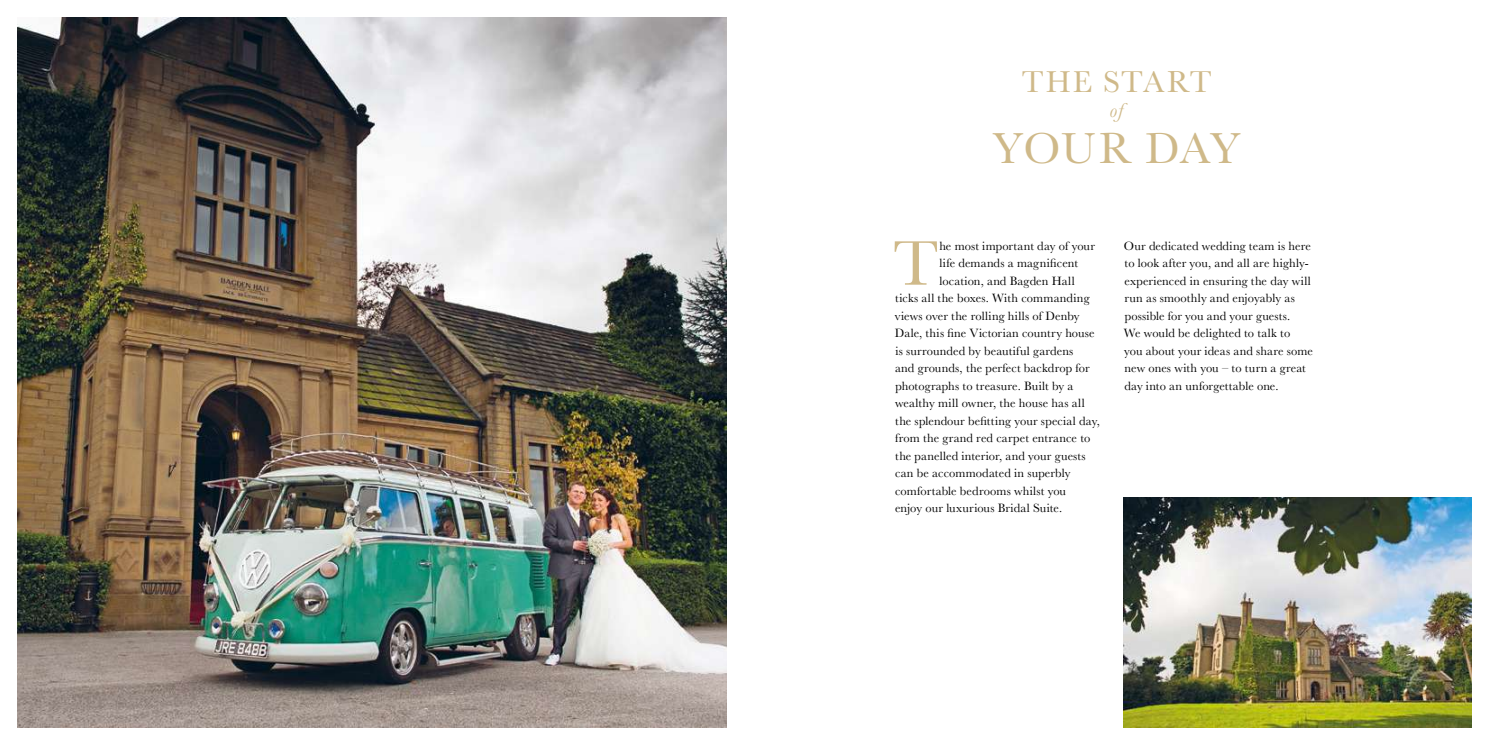
<style>
.page{position:relative;width:1489px;height:745px;background:#fff}
.page>*{position:absolute;margin:0;border:0;box-sizing:border-box;transform-origin:0 0}
.t1{font:65.38px "Baskerville";color:#cfb989}
.t2{font:45px "Baskerville";color:#cfb989}
.t3{font:31.25px "Baskerville";letter-spacing:.05em;color:#cfb989}
.t4{font:italic 20.88px "Baskerville";color:#cfb989}
.t5{font:12.5px/17.5px "Baskerville";letter-spacing:.01em;color:#000}
</style>
<div class="page">
<img style="left:18px;top:18px;width:708px;height:708px">
<img style="left:1123px;top:497px;width:347px;height:229px">
<h3 class="t3" style="left:1021px;top:62px;width:191px">THE START</h3>
<h3 class="t4" style="left:1109px;top:96px;width:15px">of</h3>
<h2 class="t2" style="left:992px;top:120px;width:249px">YOUR DAY</h2>
<h1 class="t1" style="left:892px;top:222px;width:47px">T</h1>
<p class="t5" style="left:939px;top:237px;width:157px">he most important day of your</p>
<p class="t5" style="left:939px;top:254px;width:140px">life demands a magnificent</p>
<p class="t5" style="left:939px;top:272px;width:137px">location, and Bagden Hall</p>
<p class="t5" style="left:895px;top:289px;width:196px">ticks all the boxes. With commanding</p>
<p class="t5" style="left:894px;top:307px;width:186px">views over the rolling hills of Denby</p>
<p class="t5" style="left:894px;top:324px;width:201px">Dale, this fine Victorian country house</p>
<p class="t5" style="left:895px;top:342px;width:179px">is surrounded by beautiful gardens</p>
<p class="t5" style="left:895px;top:359px;width:196px">and grounds, the perfect backdrop for</p>
<p class="t5" style="left:895px;top:377px;width:180px">photographs to treasure. Built by a</p>
<p class="t5" style="left:895px;top:394px;width:191px">wealthy mill owner, the house has all</p>
<p class="t5" style="left:895px;top:412px;width:206px">the splendour befitting your special day,</p>
<p class="t5" style="left:895px;top:429px;width:197px">from the grand red carpet entrance to</p>
<p class="t5" style="left:895px;top:447px;width:192px">the panelled interior, and your guests</p>
<p class="t5" style="left:895px;top:464px;width:177px">can be accommodated in superbly</p>
<p class="t5" style="left:895px;top:482px;width:172px">comfortable bedrooms whilst you</p>
<p class="t5" style="left:895px;top:499px;width:168px">enjoy our luxurious Bridal Suite.</p>
<p class="t5" style="left:1123px;top:237px;width:191px">Our dedicated wedding team is here to look after you, and all are highly&shy;experienced in ensuring the day will run as smoothly and enjoyably as possible for you and your guests.<br>We would be delighted to talk to<br>you about your ideas and share some new ones with you – to turn a great day into an unforgettable one.</p>
</div>
